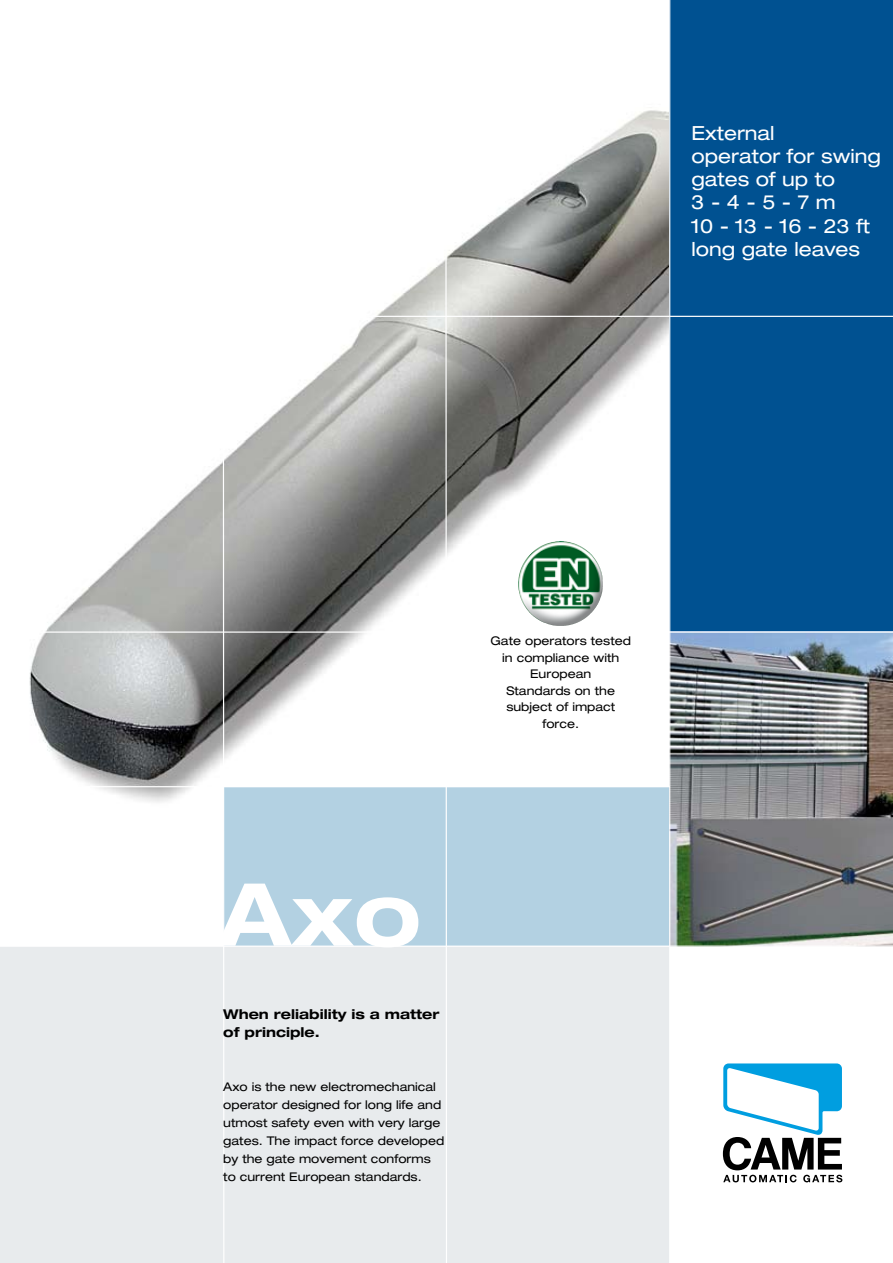
<style>
.page{position:relative;width:893px;height:1263px;background:#fff}
.page>*{position:absolute;margin:0;border:0;box-sizing:border-box;transform-origin:0 0}
.t1{font:700 expanded 87px "Helvetica Neue";color:#fff}
.t2{font:expanded 19.5px/23.2px "Helvetica Neue";color:#fff}
.t3{font:700 expanded 13.5px/18px "Helvetica Neue";color:#000}
.t4{font:expanded 12px/18px "Helvetica Neue";color:#000}
</style>
<div class="page">
<img style="left:29px;top:110px;width:640px;height:692px">
<div style="left:223px;top:787px;width:447px;height:159px;background:#b3d1e2"></div>
<div style="left:0;top:946px;width:670px;height:317px;background:#e8ebed"></div>
<svg style="left:222px;top:110px;width:3px;height:1153px"></svg>
<svg style="left:445px;top:110px;width:3px;height:1153px"></svg>
<div style="left:670px;top:0;width:223px;height:799px;background:#005191"></div>
<img style="left:670px;top:633px;width:223px;height:312px">
<hr style="left:0;top:631px;width:893px;height:2px;background:#fff">
<hr style="left:0;top:945px;width:893px;height:2px;background:#fff">
<hr style="left:669px;top:0;width:1px;height:1263px;background:#fff">
<hr style="left:0;top:316px;width:893px;height:1px;background:#fff">
<hr style="left:0;top:786px;width:670px;height:1px;background:#fff">
<svg style="left:723px;top:1063px;width:119px;height:119px"></svg>
<img style="left:518px;top:541px;width:39px;height:78px">
<h2 class="t2" style="left:691px;top:121px;width:191px">External<br>operator for swing gates of up to<br>3 - 4 - 5 - 7 m<br>10 - 13 - 16 - 23 ft long gate leaves</h2>
<p class="t4" style="left:490px;top:632px;width:142px;line-height:16.5px;text-align:center">Gate operators tested in compliance with<br>European<br>Standards on the subject of impact force.</p>
<h1 class="t1" style="left:218px;top:860px;width:205px">Axo</h1>
<p class="t3" style="left:223px;top:1005px;width:218px">When reliability is a matter of principle.</p>
<p class="t4" style="left:223px;top:1078px;width:223px">Axo is the new electromechanical operator designed for long life and utmost safety even with very large gates. The impact force developed by the gate movement conforms to current European standards.</p>
</div>
